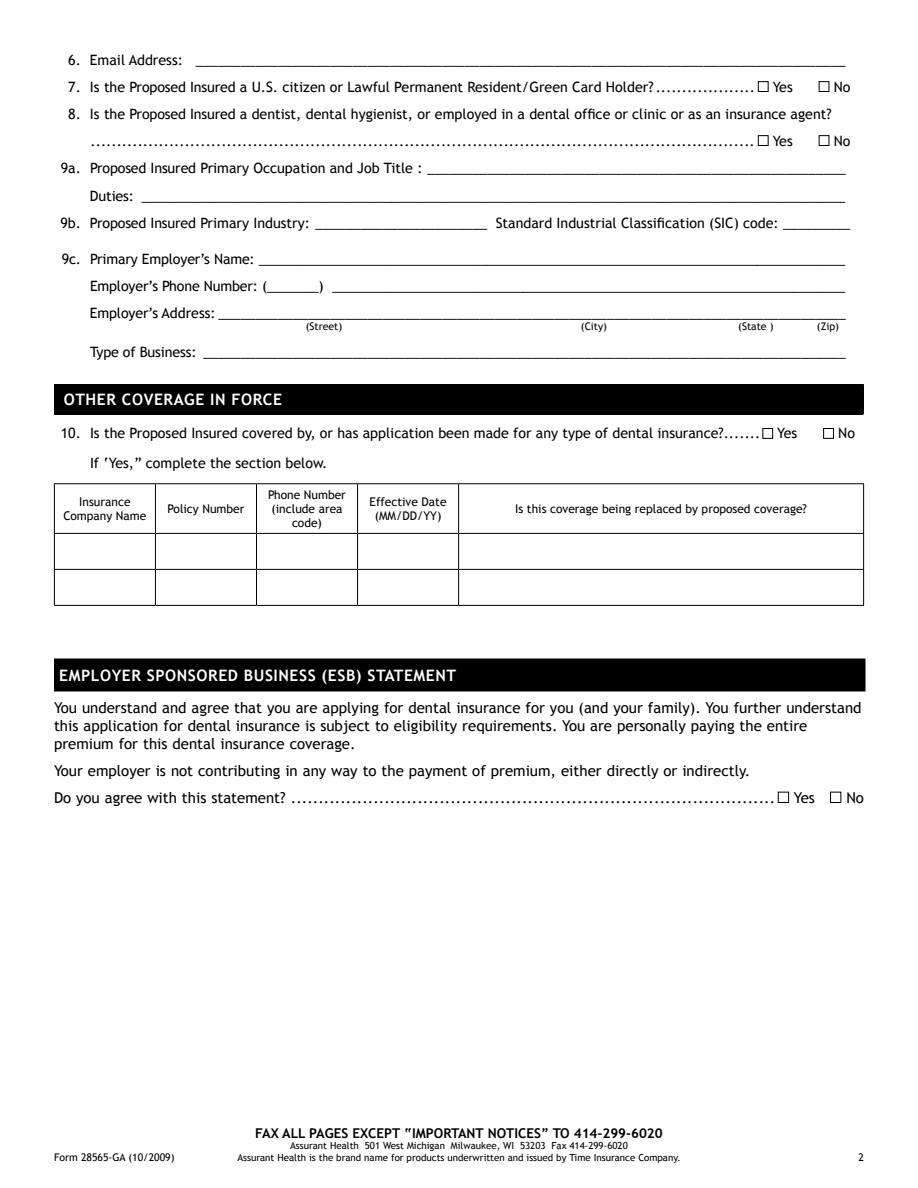
<style>
.page{position:relative;width:918px;height:1188px;background:#fff}
.page>*{position:absolute;margin:0;border:0;box-sizing:border-box;transform-origin:0 0}
.t1{font:700 15.75px "Trebuchet MS";letter-spacing:.035em;color:#fff}
.t2{font:15px/18px "Trebuchet MS";color:#000}
.t3{font:14.25px/27px "Trebuchet MS";color:#000}
.t4{font:700 13.5px "Trebuchet MS";color:#000}
.t5{font:12px/14.4px "Trebuchet MS";color:#000;text-align:center}
.t6{font:10.5px "Trebuchet MS";color:#000}
.t7{font:9.75px "Trebuchet MS";color:#000}
.s1{font-style:inherit}
</style>
<div class="page">
<div style="left:758px;top:81px;width:11px;height:11px;border:1px solid #000"></div>
<div style="left:819px;top:81px;width:10px;height:11px;border:1px solid #000"></div>
<div style="left:758px;top:135px;width:11px;height:11px;border:1px solid #000"></div>
<div style="left:819px;top:135px;width:10px;height:11px;border:1px solid #000"></div>
<div style="left:55px;top:385px;width:808px;height:29px;background:#000"></div>
<hr style="left:54px;top:384px;width:810px;height:2px;background:#000">
<hr style="left:54px;top:386px;width:2px;height:28px;background:#000">
<hr style="left:862px;top:386px;width:2px;height:28px;background:#000">
<div style="left:762px;top:428px;width:11px;height:11px;border:1px solid #000"></div>
<div style="left:823px;top:428px;width:11px;height:11px;border:1px solid #000"></div>
<hr style="left:54px;top:483px;width:101px;height:1px;background:#000">
<hr style="left:54px;top:484px;width:1px;height:49px;background:#000">
<hr style="left:155px;top:483px;width:101px;height:1px;background:#000">
<hr style="left:155px;top:484px;width:1px;height:49px;background:#000">
<hr style="left:256px;top:483px;width:102px;height:1px;background:#000">
<hr style="left:256px;top:484px;width:1px;height:49px;background:#000">
<hr style="left:358px;top:483px;width:101px;height:1px;background:#000">
<hr style="left:357px;top:484px;width:1px;height:49px;background:#000">
<hr style="left:459px;top:483px;width:405px;height:1px;background:#000">
<hr style="left:458px;top:484px;width:1px;height:49px;background:#000">
<hr style="left:863px;top:484px;width:1px;height:49px;background:#000">
<hr style="left:54px;top:533px;width:101px;height:1px;background:#000">
<hr style="left:54px;top:534px;width:1px;height:35px;background:#000">
<hr style="left:155px;top:533px;width:101px;height:1px;background:#000">
<hr style="left:155px;top:534px;width:1px;height:35px;background:#000">
<hr style="left:256px;top:533px;width:102px;height:1px;background:#000">
<hr style="left:256px;top:534px;width:1px;height:35px;background:#000">
<hr style="left:358px;top:533px;width:101px;height:1px;background:#000">
<hr style="left:357px;top:534px;width:1px;height:35px;background:#000">
<hr style="left:459px;top:533px;width:405px;height:1px;background:#000">
<hr style="left:458px;top:534px;width:1px;height:35px;background:#000">
<hr style="left:863px;top:534px;width:1px;height:35px;background:#000">
<hr style="left:54px;top:569px;width:101px;height:1px;background:#000">
<hr style="left:54px;top:570px;width:1px;height:35px;background:#000">
<hr style="left:155px;top:569px;width:101px;height:1px;background:#000">
<hr style="left:155px;top:570px;width:1px;height:35px;background:#000">
<hr style="left:256px;top:569px;width:102px;height:1px;background:#000">
<hr style="left:256px;top:570px;width:1px;height:35px;background:#000">
<hr style="left:358px;top:569px;width:101px;height:1px;background:#000">
<hr style="left:357px;top:570px;width:1px;height:35px;background:#000">
<hr style="left:459px;top:569px;width:405px;height:1px;background:#000">
<hr style="left:458px;top:570px;width:1px;height:35px;background:#000">
<hr style="left:863px;top:570px;width:1px;height:35px;background:#000">
<hr style="left:54px;top:605px;width:101px;height:1px;background:#000">
<hr style="left:155px;top:605px;width:101px;height:1px;background:#000">
<hr style="left:256px;top:605px;width:102px;height:1px;background:#000">
<hr style="left:358px;top:605px;width:101px;height:1px;background:#000">
<hr style="left:459px;top:605px;width:405px;height:1px;background:#000">
<div style="left:55px;top:659px;width:810px;height:32px;background:#000"></div>
<hr style="left:54px;top:659px;width:812px;height:1px;background:#000">
<hr style="left:54px;top:660px;width:2px;height:30px;background:#000">
<hr style="left:864px;top:660px;width:2px;height:30px;background:#000">
<hr style="left:54px;top:690px;width:812px;height:2px;background:#000">
<div style="left:778px;top:792px;width:11px;height:11px;border:1px solid #000"></div>
<div style="left:830px;top:792px;width:11px;height:11px;border:1px solid #000"></div>
<p class="t3" style="left:68px;top:46px;width:779px">6. Email Address: _______________________________________________________________________________________</p>
<p class="t3" style="left:68px;top:73px;width:726px">7. Is the Proposed Insured a U.S. citizen or Lawful Permanent Resident/Green Card Holder?................... Yes</p>
<p class="t3" style="left:834px;top:73px;width:18px">No</p>
<p class="t3" style="left:91px;top:100px;width:743px;text-indent:-22px">8. Is the Proposed Insured a dentist, dental hygienist, or employed in a dental office or clinic or as an insurance agent? ...............................................................................................................................</p>
<p class="t3" style="left:61px;top:127px;width:791px;text-indent:773px">No<br>9a. Proposed Insured Primary Occupation and Job Title : ________________________________________________________</p>
<p class="t3" style="left:60px;top:183px;width:792px;text-indent:30px">Duties: ________________________________________________________________________________________________<br>9b. Proposed Insured Primary Industry: _______________________ Standard Industrial Classification (SIC) code: _________</p>
<p class="t3" style="left:90px;top:246px;width:757px;text-align:justify;text-indent:-28px">9c. Primary Employer’s Name: ________________________________________________________________________________ Employer’s Phone Number: (_______) ______________________________________________________________________ Employer’s Address: ____________________________________________________________________________________</p>
<p class="t6" style="left:306px;top:320px;width:38px">(Street)</p>
<p class="t6" style="left:581px;top:320px;width:28px">(City)</p>
<p class="t6" style="left:738px;top:320px;width:37px">(State )</p>
<p class="t6" style="left:817px;top:320px;width:24px">(Zip)</p>
<p class="t3" style="left:90px;top:339px;width:757px">Type of Business: ______________________________________________________________________________________</p>
<p class="t1" style="left:64px;top:390px;width:220px">OTHER COVERAGE IN FORCE</p>
<p class="t3" style="left:61px;top:420px;width:738px">10. Is the Proposed Insured covered by, or has application been made for any type of dental insurance?....... Yes</p>
<p class="t3" style="left:838px;top:420px;width:18px">No</p>
<p class="t3" style="left:90px;top:450px;width:239px">If ‘Yes,” complete the section below.</p>
<p class="t5" style="left:63px;top:495px;width:85px">Insurance<br>Company Name</p>
<p class="t5" style="left:167px;top:502px;width:79px">Policy Number</p>
<p class="t3" style="left:773px;top:127px;width:22px">Yes</p>
<p class="t5" style="left:268px;top:487px;width:79px">Phone Number (include area code)</p>
<p class="t5" style="left:370px;top:495px;width:78px">Effective Date (MM/DD/YY)</p>
<p class="t5" style="left:515px;top:502px;width:293px">Is this coverage being replaced by proposed coverage?</p>
<p class="t1" style="left:59px;top:665px;width:398px">EMPLOYER SPONSORED BUSINESS (ESB) STATEMENT</p>
<p class="t2" style="left:54px;top:698px;width:809px">You understand and agree that you are applying for dental insurance for you (and your family). You further understand this application for dental insurance is subject to eligibility requirements. You are personally paying the entire premium for this dental insurance coverage.</p>
<p class="t2" style="left:54px;top:757px;width:763px;line-height:27px">Your employer is not contributing in any way to the payment of premium, either directly or indirectly.<br>Do you agree with this statement? ........................................................................................ Yes</p>
<p class="t2" style="left:846px;top:788px;width:19px">No</p>
<p class="t4" style="left:255px;top:1124px;width:409px">FAX ALL PAGES EXCEPT “IMPORTANT NOTICES” TO <span class="s1">414-299-6020</span></p>
<p class="t7" style="left:290px;top:1140px;width:339px">Assurant Health 501 West Michigan Milwaukee, WI 53203 Fax 414-299-6020</p>
<p class="t6" style="left:54px;top:1151px;width:122px">Form 28565-GA (10/2009)</p>
<p class="t7" style="left:237px;top:1152px;width:445px">Assurant Health is the brand name for products underwritten and issued by Time Insurance Company.</p>
<p class="t6" style="left:858px;top:1151px;width:7px">2</p>
</div>
